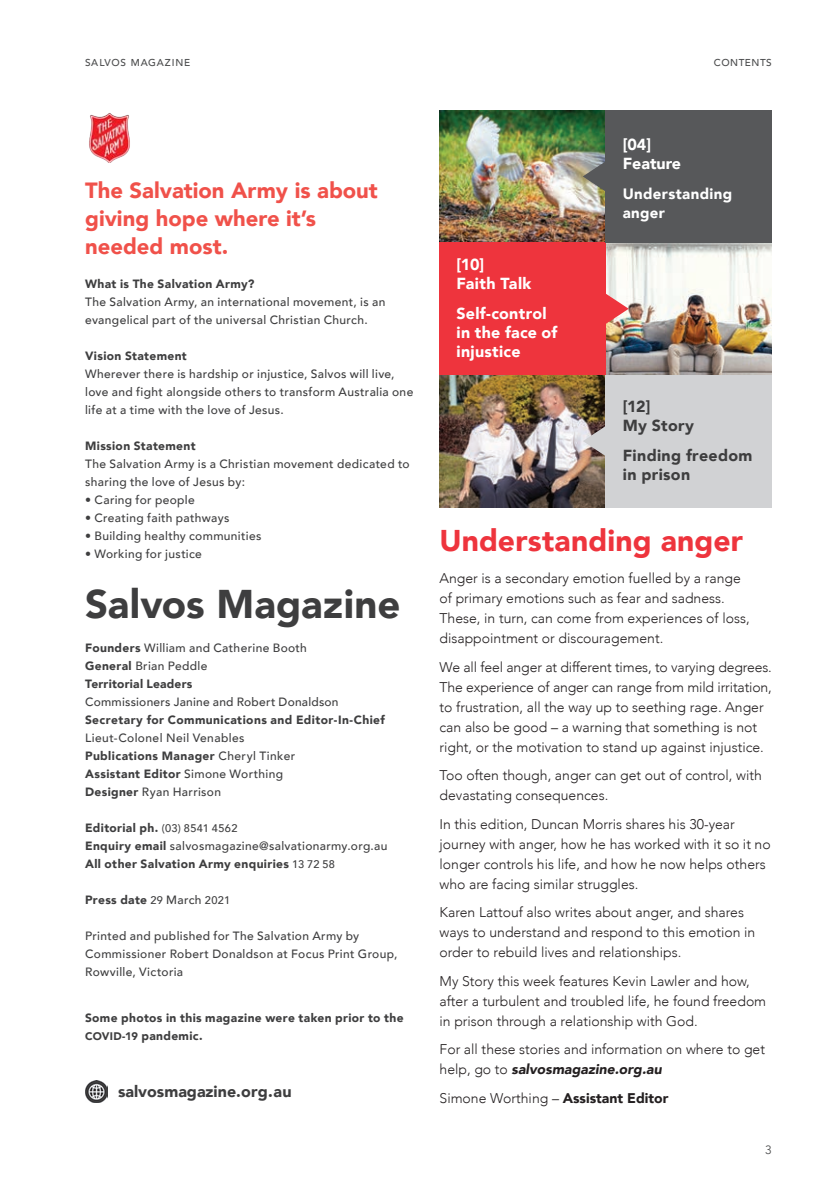
<style>
.page{position:relative;width:840px;height:1191px;background:#fff}
.page>*{position:absolute;margin:0;border:0;box-sizing:border-box;transform-origin:0 0}
.t1{font:900 40px "Avenir";color:#3e3e3f}
.Gotham_bold_Heading{font:900 30px "Avenir";letter-spacing:.005em;color:#ee343d}
.writeoff{font:900 22px/28px "Avenir";color:#f0514a}
.Gotham_Book_Body_Tex{font:900 16px/19px "Avenir";letter-spacing:.015em;color:#fff}
.Gotham_Book_Body_Tex-2{font:900 16px/19px "Avenir";letter-spacing:.015em;color:#3e3e3f}
.Gotham_Book_Body_Tex-3{font:900 15px/19px "Avenir";letter-spacing:.025em;color:#fff}
.Body_Welcome{font:300 14px/20px "Avenir";color:#231f20}
.Editorial_Details{font:500 12px/18px "Avenir";letter-spacing:.03em;color:#3e3e3f}
.Editorial_Details-2{font:900 12px/18px "Avenir";letter-spacing:.03em;color:#3e3e3f}
.t2{font:12px "Avenir";color:#4b4c4d}
.Page_name_-_Right{font:500 10px "Avenir";letter-spacing:.08em;color:#4b4c4d}
.Page_name_-_Right-2{font:500 10px "Avenir";letter-spacing:.06em;color:#4b4c4d}
.s1{font-weight:900}
.s2{font-weight:500}
.s3{font-weight:500;font-size:11px}
.s4{font-size:11px}
.s5{font-weight:900;font-style:italic}
</style>
<div class="page">
<img style="left:89px;top:113px;width:41px;height:49px">
<img style="left:85px;top:1080px;width:22px;height:22px">
<img style="left:605px;top:243px;width:166px;height:132px">
<img style="left:439px;top:375px;width:166px;height:132px">
<img style="left:439px;top:110px;width:166px;height:133px">
<div style="left:439px;top:243px;width:166px;height:132px;background:#ee343d"></div>
<div style="left:605px;top:375px;width:166px;height:132px;background:#d1d2d4"></div>
<div style="left:605px;top:110px;width:166px;height:133px;background:#57585a"></div>
<svg style="left:605px;top:293px;width:23px;height:31px"></svg>
<svg style="left:582px;top:426px;width:23px;height:30px"></svg>
<svg style="left:582px;top:161px;width:23px;height:31px"></svg>
<p class="Page_name_-_Right" style="left:85px;top:54px;width:107px">SALVOS MAGAZINE</p>
<p class="Page_name_-_Right-2" style="left:713px;top:54px;width:59px">CONTENTS</p>
<p class="writeoff" style="left:85px;top:176px;width:294px">The Salvation Army is about giving hope where it’s needed most.</p>
<p class="Editorial_Details-2" style="left:85px;top:275px;width:171px">What is The Salvation Army?</p>
<p class="Editorial_Details" style="left:85px;top:292px;width:301px">The Salvation Army, an international movement, is an evangelical part of the universal Christian Church.</p>
<p class="Editorial_Details-2" style="left:85px;top:347px;width:103px">Vision Statement</p>
<p class="Editorial_Details" style="left:85px;top:364px;width:329px">Wherever there is hardship or injustice, Salvos will live, love and fight alongside others to transform Australia one life at a time with the love of Jesus.</p>
<p class="Editorial_Details-2" style="left:85px;top:437px;width:112px">Mission Statement</p>
<p class="Editorial_Details" style="left:85px;top:454px;width:326px">The Salvation Army is a Christian movement dedicated to sharing the love of Jesus by:</p>
<p class="Editorial_Details" style="left:85px;top:490px;width:111px">• Caring for people</p>
<p class="Editorial_Details" style="left:85px;top:508px;width:146px">• Creating faith pathways</p>
<p class="Editorial_Details" style="left:85px;top:526px;width:178px">• Building healthy communities</p>
<p class="Editorial_Details" style="left:85px;top:544px;width:118px">• Working for justice</p>
<p class="t1" style="left:85px;top:569px;width:316px">Salvos Magazine</p>
<p class="Editorial_Details" style="left:85px;top:638px;width:223px"><span class="s1">Founders</span> William and Catherine Booth</p>
<p class="Editorial_Details" style="left:85px;top:656px;width:124px"><span class="s1">General</span> Brian Peddle</p>
<p class="Editorial_Details" style="left:85px;top:674px;width:255px"><span class="s1">Territorial Leaders<br></span>Commissioners Janine and Robert Donaldson</p>
<p class="Editorial_Details-2" style="left:85px;top:710px;width:301px">Secretary for Communications and Editor-In-Chief</p>
<p class="Editorial_Details" style="left:85px;top:728px;width:161px">Lieut-Colonel Neil Venables</p>
<p class="Editorial_Details-2" style="left:85px;top:746px;width:211px">Publications Manager <span class="s2">Cheryl Tinker</span></p>
<p class="Editorial_Details-2" style="left:85px;top:764px;width:199px">Assistant Editor <span class="s2">Simone Worthing</span></p>
<p class="Editorial_Details" style="left:85px;top:782px;width:137px"><span class="s1">Designer</span> Ryan Harrison</p>
<p class="Editorial_Details-2" style="left:85px;top:818px;width:154px">Editorial ph. <span class="s3">(03) 8541 4562</span></p>
<p class="Editorial_Details" style="left:85px;top:836px;width:304px"><span class="s1">Enquiry email</span> salvosmagazine@salvationarmy.org.au</p>
<p class="Editorial_Details-2" style="left:85px;top:854px;width:251px">All other Salvation Army enquiries <span class="s3">13 72 58</span></p>
<p class="Editorial_Details-2" style="left:85px;top:890px;width:146px">Press date <span class="s3">29</span> <span class="s2">March</span> <span class="s3">2021</span></p>
<p class="Editorial_Details" style="left:85px;top:926px;width:314px">Printed and published for The Salvation Army by<br>Commissioner Robert Donaldson at Focus Print Group,<br>Rowville, Victoria</p>
<p class="Editorial_Details-2" style="left:85px;top:1008px;width:320px">Some photos in this magazine were taken prior to the<br><span class="s4">COVID-19</span> pandemic.</p>
<p class="Gotham_Book_Body_Tex-2" style="left:118px;top:1081px;width:175px">salvosmagazine.org.au</p>
<p class="Gotham_Book_Body_Tex" style="left:456px;top:255px;width:29px">[10]</p>
<p class="Gotham_Book_Body_Tex" style="left:456px;top:274px;width:76px">Faith Talk</p>
<p class="Gotham_Book_Body_Tex" style="left:456px;top:304px;width:102px">Self-control in the face of injustice</p>
<p class="Gotham_Book_Body_Tex" style="left:622px;top:135px;width:30px">[04]</p>
<p class="Gotham_Book_Body_Tex" style="left:622px;top:154px;width:60px">Feature</p>
<p class="Gotham_Book_Body_Tex-3" style="left:622px;top:184px;width:111px">Understanding anger</p>
<p class="Gotham_Book_Body_Tex-2" style="left:622px;top:397px;width:29px">[12]</p>
<p class="Gotham_Book_Body_Tex-2" style="left:622px;top:416px;width:73px">My Story</p>
<p class="Gotham_Book_Body_Tex-2" style="left:622px;top:446px;width:131px">Finding freedom in prison</p>
<p class="Gotham_bold_Heading" style="left:439px;top:515px;width:305px">Understanding anger</p>
<p class="Body_Welcome" style="left:439px;top:568px;width:311px">Anger is a secondary emotion fuelled by a range of primary emotions such as fear and sadness.<br>These, in turn, can come from experiences of loss, disappointment or discouragement.</p>
<p class="Body_Welcome" style="left:439px;top:657px;width:333px">We all feel anger at different times, to varying degrees.<br>The experience of anger can range from mild irritation, to frustration, all the way up to seething rage. Anger can also be good – a warning that something is not right, or the motivation to stand up against injustice.</p>
<p class="Body_Welcome" style="left:439px;top:765px;width:324px">Too often though, anger can get out of control, with devastating consequences.</p>
<p class="Body_Welcome" style="left:439px;top:814px;width:332px">In this edition, Duncan Morris shares his 30-year journey with anger, how he has worked with it so it no longer controls his life, and how he now helps others who are facing similar struggles.</p>
<p class="Body_Welcome" style="left:439px;top:902px;width:317px">Karen Lattouf also writes about anger, and shares ways to understand and respond to this emotion in order to rebuild lives and relationships.</p>
<p class="Body_Welcome" style="left:439px;top:971px;width:328px">My Story this week features Kevin Lawler and how, after a turbulent and troubled life, he found freedom in prison through a relationship with God.</p>
<p class="Body_Welcome" style="left:439px;top:1039px;width:327px">For all these stories and information on where to get help, go to <span class="s5">salvosmagazine.org.au</span></p>
<p class="Body_Welcome" style="left:439px;top:1088px;width:230px">Simone Worthing – <span class="s1">Assistant Editor</span></p>
<p class="t2" style="left:764px;top:1142px;width:8px">3</p>
</div>
